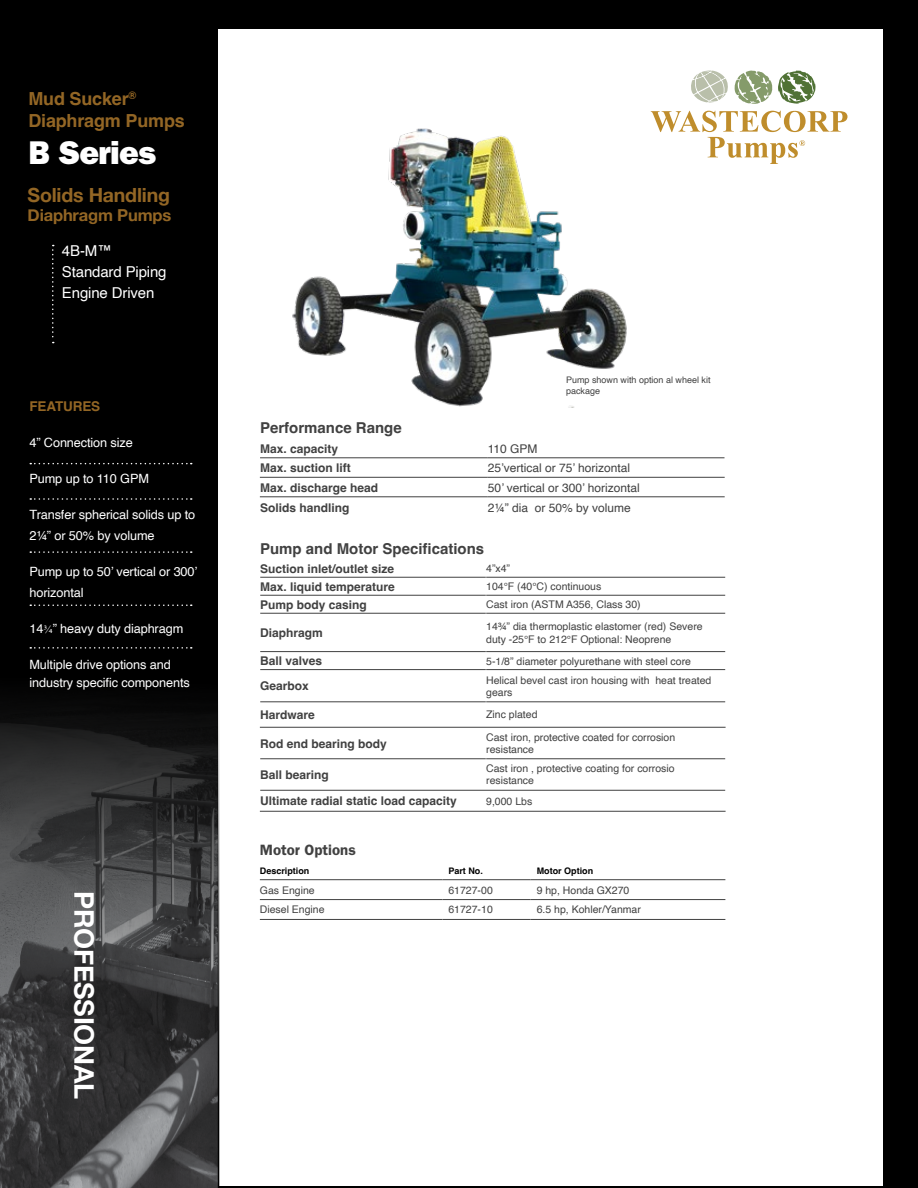
<style>
.page{position:relative;width:918px;height:1188px;background:#000}
.page>*{position:absolute;margin:0;border:0;box-sizing:border-box;transform-origin:0 0}
.t1{font:33px "ITC Franklin Gothic Std Hvy";letter-spacing:-.025em;color:#fff}
.t2{font:700 27px "Helvetica Neue";letter-spacing:-.01em;color:#fff}
.t3{font:700 19.5px "Helvetica Neue";letter-spacing:-.01em;color:#936625}
.t4{font:700 18px/21.6px "Helvetica";letter-spacing:-.01em;color:#936625}
.t5{font:700 16.5px "Helvetica Neue";letter-spacing:-.01em;color:#936625}
.t6{font:700 15px "Helvetica";color:#414141}
.t7{font:15px/21px "Helvetica";letter-spacing:-.01em;color:#fff}
.t8{font:600 15px "ITC Franklin Gothic Std";color:#414141}
.t9{font:700 13.5px "Helvetica";letter-spacing:-.01em;color:#936625}
.t10{font:12.75px/21px "Helvetica";letter-spacing:-.01em;color:#fff}
.t11{font:700 12px "Helvetica";color:#414141}
.t12{font:12px "Helvetica";color:#414141}
.t13{font:10.5px/12px "Helvetica";color:#414141}
.t14{font:9px/10.8px "Helvetica";color:#414141}
.t15{font:700 9px "Helvetica";color:#000}
.s1{font-family:"Khmer MN"}
</style>
<div class="page">
<div style="left:218px;top:30px;width:665px;height:1156px;background:#fff"></div>
<svg style="left:0;top:462px;width:219px;height:726px"></svg>
<img style="left:292px;top:111px;width:359px;height:297px">
<svg style="left:30px;top:498px;width:162px;height:2px"></svg>
<svg style="left:52px;top:245px;width:2px;height:98px"></svg>
<svg style="left:30px;top:551px;width:162px;height:2px"></svg>
<svg style="left:30px;top:604px;width:162px;height:2px"></svg>
<svg style="left:30px;top:647px;width:162px;height:2px"></svg>
<svg style="left:30px;top:463px;width:162px;height:1px"></svg>
<hr style="left:260px;top:458px;width:228px;height:1px;background:#414141">
<hr style="left:488px;top:458px;width:237px;height:1px;background:#414141">
<hr style="left:260px;top:477px;width:228px;height:1px;background:#414141">
<hr style="left:488px;top:477px;width:237px;height:1px;background:#414141">
<hr style="left:260px;top:497px;width:228px;height:1px;background:#414141">
<hr style="left:488px;top:497px;width:237px;height:1px;background:#414141">
<hr style="left:260px;top:577px;width:226px;height:1px;background:#414141">
<hr style="left:486px;top:577px;width:239px;height:1px;background:#414141">
<hr style="left:260px;top:595px;width:226px;height:1px;background:#414141">
<hr style="left:486px;top:595px;width:239px;height:1px;background:#414141">
<hr style="left:260px;top:613px;width:226px;height:1px;background:#414141">
<hr style="left:486px;top:613px;width:239px;height:1px;background:#414141">
<hr style="left:260px;top:651px;width:226px;height:1px;background:#414141">
<hr style="left:486px;top:651px;width:239px;height:1px;background:#414141">
<hr style="left:260px;top:669px;width:226px;height:1px;background:#414141">
<hr style="left:486px;top:669px;width:239px;height:1px;background:#414141">
<hr style="left:260px;top:702px;width:226px;height:1px;background:#414141">
<hr style="left:486px;top:702px;width:239px;height:1px;background:#414141">
<hr style="left:260px;top:727px;width:226px;height:1px;background:#414141">
<hr style="left:486px;top:727px;width:240px;height:1px;background:#414141">
<hr style="left:260px;top:759px;width:226px;height:1px;background:#414141">
<hr style="left:486px;top:759px;width:239px;height:1px;background:#414141">
<hr style="left:260px;top:790px;width:226px;height:1px;background:#414141">
<hr style="left:486px;top:790px;width:239px;height:1px;background:#414141">
<hr style="left:260px;top:811px;width:226px;height:1px;background:#414141">
<hr style="left:486px;top:811px;width:240px;height:1px;background:#414141">
<hr style="left:260px;top:879px;width:182px;height:1px;background:#414141">
<hr style="left:442px;top:879px;width:89px;height:1px;background:#414141">
<hr style="left:531px;top:879px;width:194px;height:1px;background:#414141">
<hr style="left:260px;top:899px;width:182px;height:1px;background:#414141">
<hr style="left:442px;top:899px;width:89px;height:1px;background:#414141">
<hr style="left:531px;top:899px;width:194px;height:1px;background:#414141">
<hr style="left:260px;top:919px;width:182px;height:1px;background:#414141">
<hr style="left:442px;top:919px;width:89px;height:1px;background:#414141">
<hr style="left:531px;top:919px;width:194px;height:1px;background:#414141">
<svg style="left:651px;top:111px;width:196px;height:53px"></svg>
<svg style="left:691px;top:70px;width:125px;height:34px"></svg>
<h3 class="t4" style="left:28px;top:90px;width:158px">Mud Sucker<sup>®<br></sup>Diaphragm Pumps</h3>
<h1 class="t1" style="left:28px;top:134px;width:129px">B Series</h1>
<h3 class="t3" style="left:28px;top:179px;width:144px">Solids Handling</h3>
<h3 class="t5" style="left:28px;top:203px;width:145px">Diaphragm Pumps</h3>
<h3 class="t7" style="left:62px;top:240px;width:106px">4B-M™<br>Standard Piping<br>Engine Driven</h3>
<p class="t9" style="left:30px;top:398px;width:72px">FEATURES</p>
<p class="t10" style="left:30px;top:432px;width:105px">4” Connection size</p>
<p class="t10" style="left:30px;top:468px;width:121px">Pump up to 110 GPM</p>
<p class="t10" style="left:30px;top:504px;width:167px">Transfer spherical solids up to<br>2¼” or 50% by volume</p>
<p class="t10" style="left:30px;top:561px;width:169px">Pump up to 50’ vertical or 300’ horizontal</p>
<p class="t10" style="left:30px;top:618px;width:155px">14<span class="s1">¾</span>” heavy duty diaphragm</p>
<p class="t10" style="left:30px;top:655px;width:162px;line-height:18px">Multiple drive options and industry specific components</p>
<h2 class="t2" style="left:105px;top:891px;width:209px;rotate:90deg">PROFESSIONAL</h2>
<p class="t14" style="left:566px;top:375px;width:146px">Pump shown with option al wheel kit package</p>
<h3 class="t6" style="left:260px;top:418px;width:143px">Performance Range</h3>
<p class="t11" style="left:260px;top:441px;width:80px">Max. capacity</p>
<p class="t12" style="left:488px;top:439px;width:51px">110 GPM</p>
<p class="t11" style="left:260px;top:461px;width:92px">Max. suction lift</p>
<p class="t12" style="left:488px;top:459px;width:144px">25’vertical or 75’ horizontal</p>
<p class="t11" style="left:260px;top:480px;width:120px">Max. discharge head</p>
<p class="t12" style="left:488px;top:478px;width:153px">50’ vertical or 300’ horizontal</p>
<p class="t11" style="left:260px;top:501px;width:91px">Solids handling</p>
<p class="t12" style="left:488px;top:499px;width:144px">2¼” dia or 50% by volume</p>
<h3 class="t6" style="left:260px;top:539px;width:226px">Pump and Motor Specifications</h3>
<p class="t11" style="left:260px;top:561px;width:136px">Suction inlet/outlet size</p>
<p class="t13" style="left:486px;top:563px;width:25px">4”x4”</p>
<p class="t11" style="left:260px;top:579px;width:136px">Max. liquid temperature</p>
<p class="t13" style="left:486px;top:581px;width:117px">104°F (40°C) continuous</p>
<p class="t11" style="left:260px;top:597px;width:108px">Pump body casing</p>
<p class="t13" style="left:486px;top:599px;width:156px">Cast iron (ASTM A356, Class 30)</p>
<p class="t11" style="left:260px;top:625px;width:64px">Diaphragm</p>
<p class="t13" style="left:486px;top:620px;width:218px;line-height:12.6px">14¾” dia thermoplastic elastomer (red) Severe duty -25°F to 212°F Optional: Neoprene</p>
<p class="t11" style="left:260px;top:654px;width:64px">Ball valves</p>
<p class="t13" style="left:486px;top:655px;width:206px">5-1/8” diameter polyurethane with steel core</p>
<p class="t11" style="left:260px;top:679px;width:50px">Gearbox</p>
<p class="t13" style="left:486px;top:674px;width:227px">Helical bevel cast iron housing with heat treated gears</p>
<p class="t11" style="left:260px;top:707px;width:56px">Hardware</p>
<p class="t13" style="left:486px;top:709px;width:53px">Zinc plated</p>
<p class="t11" style="left:260px;top:736px;width:128px">Rod end bearing body</p>
<p class="t13" style="left:486px;top:732px;width:191px">Cast iron, protective coated for corrosion resistance</p>
<p class="t11" style="left:260px;top:767px;width:70px">Ball bearing</p>
<p class="t13" style="left:486px;top:763px;width:190px">Cast iron , protective coating for corrosio resistance</p>
<p class="t11" style="left:260px;top:794px;width:198px">Ultimate radial static load capacity</p>
<p class="t13" style="left:486px;top:795px;width:48px">9,000 Lbs</p>
<h3 class="t8" style="left:260px;top:841px;width:97px">Motor Options</h3>
<p class="t15" style="left:260px;top:865px;width:51px">Description</p>
<p class="t15" style="left:448px;top:865px;width:36px">Part No.</p>
<p class="t15" style="left:537px;top:865px;width:58px">Motor Option</p>
<p class="t13" style="left:260px;top:884px;width:56px">Gas Engine</p>
<p class="t13" style="left:448px;top:884px;width:46px">61727-00</p>
<p class="t13" style="left:537px;top:884px;width:94px">9 hp, Honda GX270</p>
<p class="t13" style="left:260px;top:904px;width:66px">Diesel Engine</p>
<p class="t13" style="left:448px;top:904px;width:46px">61727-10</p>
<p class="t13" style="left:537px;top:904px;width:106px">6.5 hp, Kohler/Yanmar</p>
</div>
